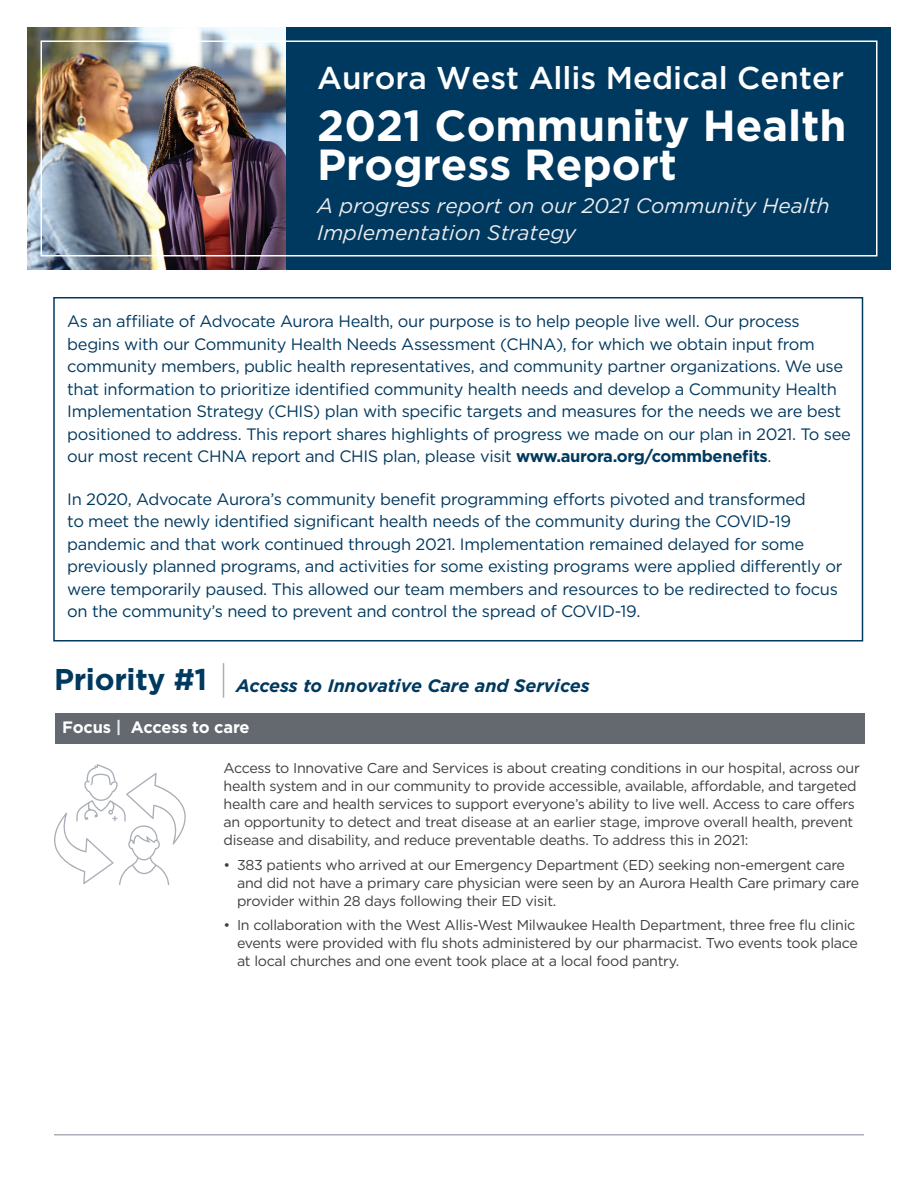
<style>
.page{position:relative;width:918px;height:1188px;background:#fff}
.page>*{position:absolute;margin:0;border:0;box-sizing:border-box;transform-origin:0 0}
.t1{font:700 43.5px/39px "Gotham";color:#fff}
.t2{font:500 31.5px "Gotham";color:#fff}
.t3{font:italic 21px/27px "Gotham";color:#ebecee}
.t4{font:italic 700 18px "Gotham";color:#00395f}
.t5{font:16.5px/22.5px "Gotham";letter-spacing:-.02em;color:#00395f}
.t6{font:700 16.5px "Gotham";letter-spacing:-.02em;color:#fff}
.t7{font:14.25px/18px "Gotham";letter-spacing:-.02em;color:#3e3e3f}
.s1{font-weight:700}
.s2{font-style:normal;font-size:30px}
.s3{color:#e8e9ea}
</style>
<div class="page">
<img style="left:27px;top:27px;width:259px;height:243px">
<div style="left:286px;top:27px;width:605px;height:243px;background:#00395f"></div>
<div style="left:40px;top:40px;width:838px;height:216px;border:2px solid #fff"></div>
<hr style="left:54px;top:1134px;width:810px;height:2px;background:#aaafb7">
<div style="left:53px;top:297px;width:810px;height:345px;background:#fff;border:2px solid #00395f"></div>
<div style="left:55px;top:713px;width:810px;height:31px;background:#64686f"></div>
<hr style="left:223px;top:663px;width:1px;height:35px;background:#aaafb7">
<svg style="left:54px;top:764px;width:132px;height:121px"></svg>
<h2 class="t2" style="left:317px;top:57px;width:528px">Aurora West Allis Medical Center</h2>
<h1 class="t1" style="left:317px;top:106px;width:531px">2021 Community Health<br>Progress Report</h1>
<p class="t3" style="left:317px;top:192px;width:514px">A progress report on our 2021 Community Health<br>Implementation Strategy</p>
<p class="t5" style="left:67px;top:310px;width:785px">As an affiliate of Advocate Aurora Health, our purpose is to help people live well. Our process begins with our Community Health Needs Assessment (CHNA), for which we obtain input from community members, public health representatives, and community partner organizations. We use that information to prioritize identified community health needs and develop a Community Health Implementation Strategy (CHIS) plan with specific targets and measures for the needs we are best positioned to address. This report shares highlights of progress we made on our plan in 2021. To see our most recent CHNA report and CHIS plan, please visit <span class="s1">www.aurora.org/commbenefits</span>.</p>
<p class="t5" style="left:67px;top:487px;width:777px">In 2020, Advocate Aurora’s community benefit programming efforts pivoted and transformed<br>to meet the newly identified significant health needs of the community during the COVID-19 pandemic and that work continued through 2021. Implementation remained delayed for some previously planned programs, and activities for some existing programs were applied differently or were temporarily paused. This allowed our team members and resources to be redirected to focus on the community’s need to prevent and control the spread of COVID-19.</p>
<p class="t4" style="left:54px;top:673px;width:537px"><span class="s2">Priority #1</span> Access to Innovative Care and Services</p>
<p class="t6" style="left:62px;top:716px;width:189px">Focus <span class="s3">|</span> Access to care</p>
<p class="t7" style="left:224px;top:759px;width:638px">Access to Innovative Care and Services is about creating conditions in our hospital, across our health system and in our community to provide accessible, available, affordable, and targeted health care and health services to support everyone’s ability to live well. Access to care offers an opportunity to detect and treat disease at an earlier stage, improve overall health, prevent disease and disability, and reduce preventable deaths. To address this in 2021:</p>
<p class="t7" style="left:237px;top:855px;width:624px;text-indent:-13px">• 383 patients who arrived at our Emergency Department (ED) seeking non-emergent care and did not have a primary care physician were seen by an Aurora Health Care primary care provider within 28 days following their ED visit.</p>
<p class="t7" style="left:237px;top:916px;width:622px;text-indent:-13px">• In collaboration with the West Allis-West Milwaukee Health Department, three free flu clinic events were provided with flu shots administered by our pharmacist. Two events took place at local churches and one event took place at a local food pantry.</p>
</div>
